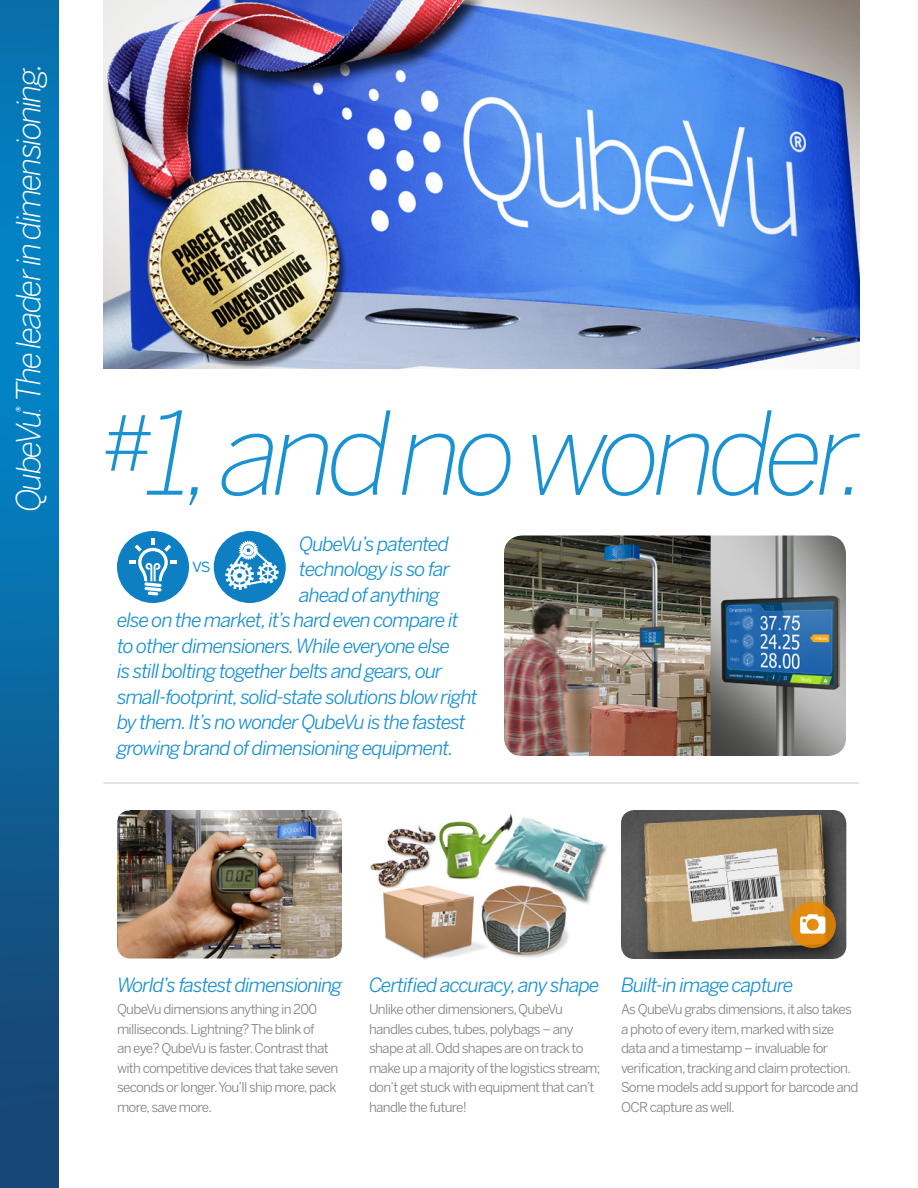
<style>
.page{position:relative;width:918px;height:1188px;background:#fff}
.page>*{position:absolute;margin:0;border:0;box-sizing:border-box;transform-origin:0 0}
.t1{font:italic 200 114px "Benton Sans";letter-spacing:-.075em;color:#1a91d1}
.t2{font:italic 300 33px "Benton Sans";letter-spacing:-.07em;color:#fff}
.Intro{font:italic 19.5px "Benton Sans";letter-spacing:-.05em;color:#1a91d1}
.Web_address{font:19.5px "Benton Sans";color:#1a91d1}
.Text{font:13.5px/19.5px "Benton Sans";letter-spacing:-.05em;color:#868382}
.t3{font:italic 500 10.5px "Benton Sans";color:#fff}
.s1{font-size:16.5px}
</style>
<div class="page">
<img style="left:0;top:0;width:58px;height:1188px">
<img style="left:504px;top:536px;width:342px;height:220px">
<img style="left:104px;top:0;width:756px;height:369px">
<img style="left:117px;top:810px;width:225px;height:148px">
<img style="left:370px;top:814px;width:237px;height:145px">
<img style="left:621px;top:810px;width:225px;height:149px">
<hr style="left:104px;top:783px;width:756px;height:1px;background:#cbc9c9">
<div style="left:117px;top:531px;width:72px;height:72px;background:#0d7fc2;border-radius:50%"></div>
<div style="left:214px;top:531px;width:72px;height:72px;background:#0d7fc2;border-radius:50%"></div>
<svg style="left:129px;top:538px;width:48px;height:58px"></svg>
<svg style="left:225px;top:541px;width:54px;height:49px"></svg>
<svg style="left:790px;top:902px;width:46px;height:46px"></svg>
<svg style="left:800px;top:914px;width:25px;height:20px"></svg>
<p class="t2" style="left:9px;top:512px;width:451px;rotate:-90deg">QubeVu<span class="s1">.</span> The leader in dimensioning.</p>
<p class="t3" style="left:14px;top:412px;width:7px;rotate:-90deg">®</p>
<h1 class="t1" style="left:104px;top:387px;width:768px"><sup>#</sup>1, and no wonder.</h1>
<p class="Intro" style="left:299px;top:532px;width:151px">QubeVu’s patented</p>
<p class="Intro" style="left:299px;top:558px;width:153px">technology is so far</p>
<p class="Intro" style="left:299px;top:583px;width:142px">ahead of anything</p>
<p class="Intro" style="left:117px;top:609px;width:343px">else on the market, it’s hard even compare it</p>
<p class="Intro" style="left:117px;top:634px;width:335px">to other dimensioners. While everyone else</p>
<p class="Intro" style="left:117px;top:660px;width:327px">is still bolting together belts and gears, our</p>
<p class="Intro" style="left:117px;top:685px;width:362px">small-footprint, solid-state solutions blow right</p>
<p class="Intro" style="left:117px;top:711px;width:350px">by them. It’s no wonder QubeVu is the fastest</p>
<p class="Intro" style="left:117px;top:736px;width:338px">growing brand of dimensioning equipment.</p>
<p class="Web_address" style="left:192px;top:554px;width:20px">vs</p>
<h3 class="Intro" style="left:117px;top:973px;width:227px">World’s fastest dimensioning</h3>
<p class="Text" style="left:117px;top:1000px;width:223px">QubeVu dimensions anything in 200 milliseconds. Lightning? The blink of<br>an eye? QubeVu is faster. Contrast that with competitive devices that take seven seconds or longer. You’ll ship more, pack more, save more.</p>
<h3 class="Intro" style="left:369px;top:973px;width:232px">Certified accuracy, any shape</h3>
<p class="Text" style="left:369px;top:1000px;width:233px">Unlike other dimensioners, QubeVu handles cubes, tubes, polybags – any shape at all. Odd shapes are on track to make up a majority of the logistics stream; don’t get stuck with equipment that can’t handle the future!</p>
<h3 class="Intro" style="left:621px;top:973px;width:174px">Built-in image capture</h3>
<p class="Text" style="left:621px;top:1000px;width:239px">As QubeVu grabs dimensions, it also takes a photo of every item, marked with size data and a timestamp – invaluable for verification, tracking and claim protection.<br>Some models add support for barcode and OCR capture as well.</p>
</div>
